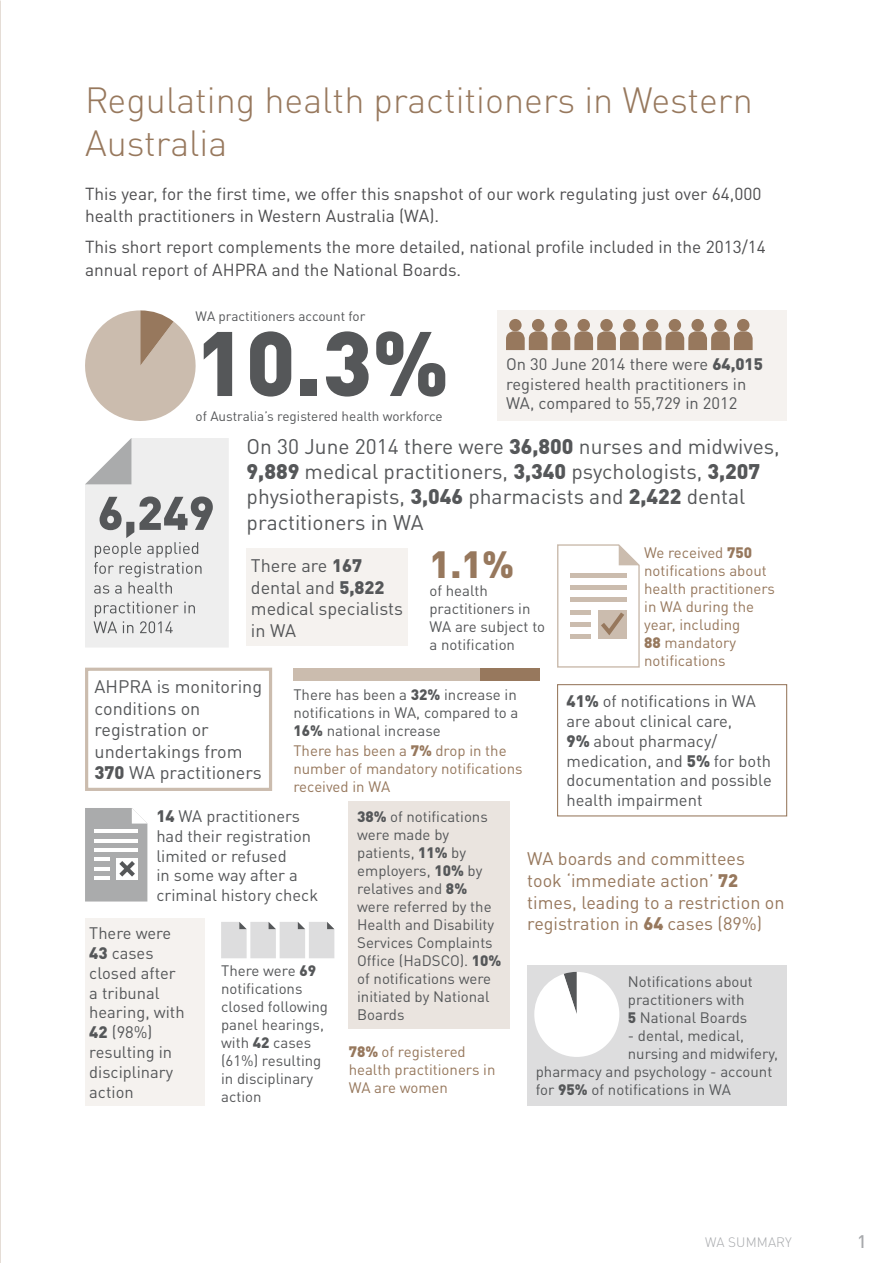
<style>
.page{position:relative;width:893px;height:1263px;background:#fff}
.page>*{position:absolute;margin:0;border:0;box-sizing:border-box;transform-origin:0 0}
.t1{font:900 90px "DINOT";color:#555759}
.t2{font:900 37.5px "DINOT";color:#97785d}
.t3{font:300 36px/43.2px "DINOT";color:#97785d}
.t4{font:21px/25.2px "DINOT";color:#555759}
.t5{font:18px/21.6px "DINOT";color:#555759}
.t6{font:18px/21.6px "DINOT";color:#97785d}
.t7{font:500 18px "DINOT";color:#a7a9ac}
.t8{font:17.25px/22.5px "DINOT";color:#4d4d4f}
.t9{font:16.5px/19.8px "DINOT";color:#555759}
.t10{font:15px/18px "DINOT";color:#555759}
.t11{font:15px/18px "DINOT";color:#97785d}
.t12{font:13.5px "DINOT";color:#555759}
.t13{font:300 13.5px "DINOT";letter-spacing:.01em;color:#a7a9ac}
.s1{font-weight:900}
</style>
<div class="page">
<div style="left:497px;top:310px;width:290px;height:111px;background:#f5f2ef"></div>
<div style="left:509px;top:319px;width:13px;height:12px;background:#97785d;border-radius:50%"></div>
<div style="left:532px;top:319px;width:12px;height:12px;background:#97785d;border-radius:50%"></div>
<div style="left:555px;top:319px;width:12px;height:12px;background:#97785d;border-radius:50%"></div>
<div style="left:577px;top:319px;width:13px;height:12px;background:#97785d;border-radius:50%"></div>
<div style="left:600px;top:319px;width:13px;height:12px;background:#97785d;border-radius:50%"></div>
<div style="left:623px;top:319px;width:12px;height:12px;background:#97785d;border-radius:50%"></div>
<div style="left:646px;top:319px;width:12px;height:12px;background:#97785d;border-radius:50%"></div>
<div style="left:669px;top:319px;width:12px;height:12px;background:#97785d;border-radius:50%"></div>
<div style="left:691px;top:319px;width:13px;height:12px;background:#97785d;border-radius:50%"></div>
<div style="left:714px;top:319px;width:13px;height:12px;background:#97785d;border-radius:50%"></div>
<svg style="left:506px;top:331px;width:247px;height:19px"></svg>
<div style="left:737px;top:319px;width:12px;height:12px;background:#97785d;border-radius:50%"></div>
<svg style="left:557px;top:544px;width:83px;height:124px"></svg>
<div style="left:247px;top:549px;width:161px;height:97px;background:#f5f2ef"></div>
<div style="left:85px;top:668px;width:187px;height:123px;border:3px solid #cbbcae"></div>
<div style="left:349px;top:801px;width:161px;height:228px;background:#eae4df"></div>
<div style="left:85px;top:918px;width:119px;height:188px;background:#f5f2ef"></div>
<div style="left:557px;top:684px;width:230px;height:132px;border:1px solid #97785d"></div>
<svg style="left:85px;top:438px;width:144px;height:209px;background:#dcdcdc"></svg>
<div style="left:293px;top:668px;width:187px;height:12px;background:#cbbcae"></div>
<div style="left:480px;top:668px;width:60px;height:12px;background:#97785d"></div>
<svg style="left:85px;top:808px;width:62px;height:93px"></svg>
<div style="left:527px;top:965px;width:260px;height:141px;background:#ddddde"></div>
<svg style="left:221px;top:922px;width:113px;height:36px;background:#ddddde"></svg>
<svg style="left:85px;top:310px;width:111px;height:111px"></svg>
<svg style="left:534px;top:972px;width:85px;height:85px"></svg>
<h3 class="t3" style="left:85px;top:78px;width:669px">Regulating health practitioners in Western<br>Australia</h3>
<p class="t8" style="left:85px;top:182px;width:678px">This year, for the first time, we offer this snapshot of our work regulating just over 64,000 health practitioners in Western Australia (WA).</p>
<p class="t8" style="left:85px;top:235px;width:682px">This short report complements the more detailed, national profile included in the 2013/14 annual report of AHPRA and the National Boards.</p>
<p class="t12" style="left:196px;top:308px;width:171px">WA practitioners account for</p>
<h1 class="t1" style="left:196px;top:303px;width:255px">10.3%</h1>
<p class="t12" style="left:196px;top:407px;width:248px">of Australia’s registered health workforce</p>
<p class="t9" style="left:506px;top:354px;width:258px">On 30 June 2014 there were <span class="s1">64,015 </span>registered health practitioners in<br>WA, compared to 55,729 in 2012</p>
<h3 class="t4" style="left:247px;top:433px;width:535px">On 30 June 2014 there were <span class="s1">36,800</span> nurses and midwives, <span class="s1">9,889</span> medical practitioners, <span class="s1">3,340</span> psychologists, <span class="s1">3,207 </span>physiotherapists, <span class="s1">3,046</span> pharmacists and <span class="s1">2,422</span> dental practitioners in WA</h3>
<p class="t5" style="left:251px;top:554px;width:154px">There are <span class="s1">167 </span>dental and <span class="s1">5,822 </span>medical specialists in WA</p>
<p class="t11" style="left:644px;top:543px;width:132px">We received <span class="s1">750 </span>notifications about health practitioners in WA during the year, including<br><span class="s1">88</span> mandatory notifications</p>
<h2 class="t2" style="left:429px;top:539px;width:86px">1.1%</h2>
<p class="t10" style="left:429px;top:581px;width:117px">of health practitioners in<br>WA are subject to a notification</p>
<p class="t10" style="left:293px;top:685px;width:227px;text-align:justify">There has been a <span class="s1">32%</span> increase in notifications in WA, compared to a <span class="s1">16%</span> national increase</p>
<p class="t11" style="left:293px;top:741px;width:231px">There has been a <span class="s1">7%</span> drop in the number of mandatory notifications received in WA</p>
<p class="t9" style="left:156px;top:806px;width:163px"><span class="s1">14</span> WA practitioners had their registration limited or refused<br>in some way after a criminal history check</p>
<p class="t5" style="left:95px;top:675px;width:169px">AHPRA is monitoring conditions on registration or undertakings from<br><span class="s1">370</span> WA practitioners</p>
<p class="t9" style="left:567px;top:691px;width:207px"><span class="s1">41%</span> of notifications in WA are about clinical care,<br><span class="s1">9%</span> about pharmacy/ medication, and <span class="s1">5%</span> for both documentation and possible health impairment</p>
<p class="t10" style="left:357px;top:807px;width:146px"><span class="s1">38%</span> of notifications were made by patients, <span class="s1">11%</span> by employers, <span class="s1">10%</span> by relatives and <span class="s1">8% </span>were referred by the<br>Health and Disability<br>Services Complaints<br>Office (HaDSCO). <span class="s1">10% </span>of notifications were initiated by National<br>Boards</p>
<p class="t11" style="left:349px;top:1042px;width:148px"><span class="s1">78%</span> of registered health practitioners in<br>WA are women</p>
<p class="t6" style="left:527px;top:848px;width:259px">WA boards and committees<br>took ‘immediate action’ <span class="s1">72 </span>times, leading to a restriction on registration in <span class="s1">64</span> cases (89%)</p>
<p class="t9" style="left:89px;top:923px;width:97px">There were<br><span class="s1">43</span> cases closed after a tribunal hearing, with<br><span class="s1">42</span> (98%) resulting in disciplinary action</p>
<p class="t10" style="left:221px;top:962px;width:108px">There were <span class="s1">69 </span>notifications closed following panel hearings, with <span class="s1">42</span> cases (61%) resulting in disciplinary action</p>
<p class="t10" style="left:628px;top:972px;width:127px">Notifications about practitioners with<br><span class="s1">5</span> National Boards</p>
<p class="t10" style="left:628px;top:1026px;width:118px">- dental, medical,</p>
<p class="t10" style="left:628px;top:1044px;width:152px">nursing and midwifery,</p>
<p class="t10" style="left:536px;top:1062px;width:238px">pharmacy and psychology - account</p>
<p class="t10" style="left:536px;top:1080px;width:197px">for <span class="s1">95%</span> of notifications in WA</p>
<p class="t13" style="left:705px;top:1234px;width:88px">WA SUMMARY</p>
<p class="t7" style="left:857px;top:1230px;width:11px">1</p>
</div>
